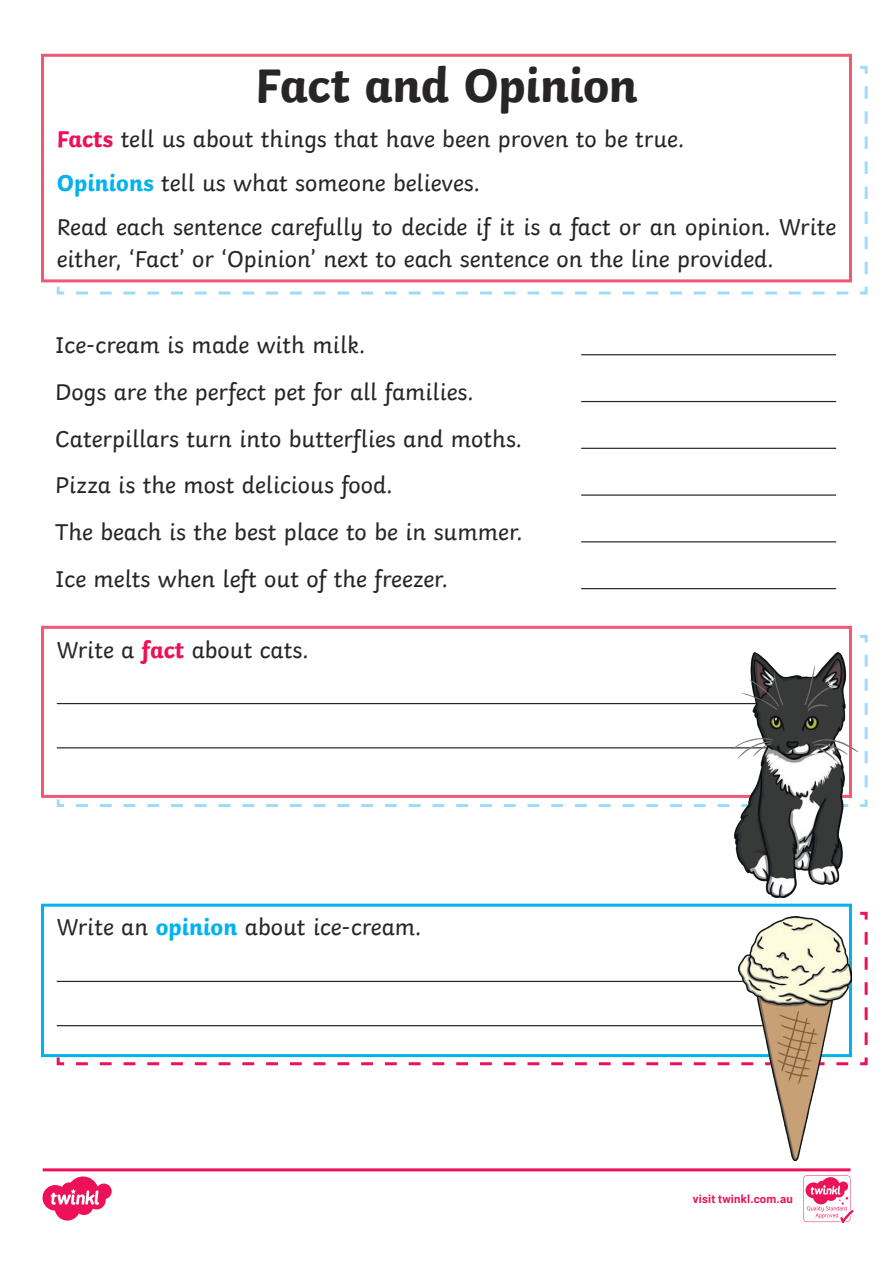
<style>
.page{position:relative;width:893px;height:1263px;background:#fff}
.page>*{position:absolute;margin:0;border:0;box-sizing:border-box;transform-origin:0 0}
.Heading_1{font:700 49.5px "Twinkl";letter-spacing:-.01em;color:#282526}
.KS1_Body_Copy{font:24px/31.5px "Twinkl";color:#282526}
.t1{font:700 11.4px "Roboto";letter-spacing:.02em;color:#ed1158}
.s1{font-weight:700;color:#ed1158}
.s2{font-weight:700;color:#00b3ef}
</style>
<div class="page">
<svg style="left:55px;top:66px;width:813px;height:229px"></svg>
<svg style="left:56px;top:635px;width:812px;height:172px"></svg>
<svg style="left:55px;top:911px;width:813px;height:155px"></svg>
<div style="left:43px;top:55px;width:807px;height:226px;background:#fff"></div>
<div style="left:41px;top:54px;width:811px;height:228px;border:3px solid #f05971"></div>
<div style="left:43px;top:627px;width:807px;height:169px;background:#fff"></div>
<hr style="left:57px;top:703px;width:774px;height:1px;background:#282526">
<hr style="left:57px;top:747px;width:774px;height:1px;background:#282526">
<div style="left:41px;top:626px;width:811px;height:172px;border:3px solid #f05971"></div>
<div style="left:43px;top:905px;width:807px;height:150px;background:#fff"></div>
<hr style="left:57px;top:981px;width:775px;height:1px;background:#282526">
<hr style="left:57px;top:1025px;width:763px;height:1px;background:#282526">
<div style="left:41px;top:904px;width:811px;height:153px;border:3px solid #00b3ef"></div>
<hr style="left:581px;top:354px;width:255px;height:1px;background:#282526">
<hr style="left:581px;top:401px;width:255px;height:1px;background:#282526">
<hr style="left:581px;top:448px;width:255px;height:1px;background:#282526">
<hr style="left:581px;top:494px;width:255px;height:2px;background:#282526">
<hr style="left:581px;top:541px;width:255px;height:1px;background:#282526">
<hr style="left:581px;top:588px;width:255px;height:1px;background:#282526">
<img style="left:733px;top:653px;width:124px;height:244px">
<img style="left:739px;top:916px;width:112px;height:245px">
<svg style="left:43px;top:1168px;width:810px;height:55px"></svg>
<p class="Heading_1" style="left:255px;top:45px;width:384px">Fact and Opinion</p>
<p class="KS1_Body_Copy" style="left:57px;top:121px;width:629px"><span class="s1">Facts</span> tell us about things that have been proven to be true.</p>
<p class="KS1_Body_Copy" style="left:57px;top:165px;width:425px"><span class="s2">Opinions</span> tell us what someone believes.</p>
<p class="KS1_Body_Copy" style="left:57px;top:209px;width:781px">Read each sentence carefully to decide if it is a fact or an opinion. Write either, ‘Fact’ or ‘Opinion’ next to each sentence on the line provided.</p>
<p class="KS1_Body_Copy" style="left:55px;top:327px;width:311px">Ice-cream is made with milk.</p>
<p class="KS1_Body_Copy" style="left:55px;top:374px;width:420px">Dogs are the perfect pet for all families.</p>
<p class="KS1_Body_Copy" style="left:55px;top:421px;width:468px">Caterpillars turn into butterflies and moths.</p>
<p class="KS1_Body_Copy" style="left:55px;top:467px;width:339px">Pizza is the most delicious food.</p>
<p class="KS1_Body_Copy" style="left:55px;top:514px;width:469px">The beach is the best place to be in summer.</p>
<p class="KS1_Body_Copy" style="left:55px;top:561px;width:394px">Ice melts when left out of the freezer.</p>
<p class="KS1_Body_Copy" style="left:57px;top:631px;width:253px">Write a <span class="s1">fact</span> about cats.</p>
<p class="KS1_Body_Copy" style="left:57px;top:909px;width:366px">Write an <span class="s2">opinion</span> about ice-cream.</p>
<p class="t1" style="left:693px;top:1191px;width:101px">visit twinkl.com.au</p>
</div>
